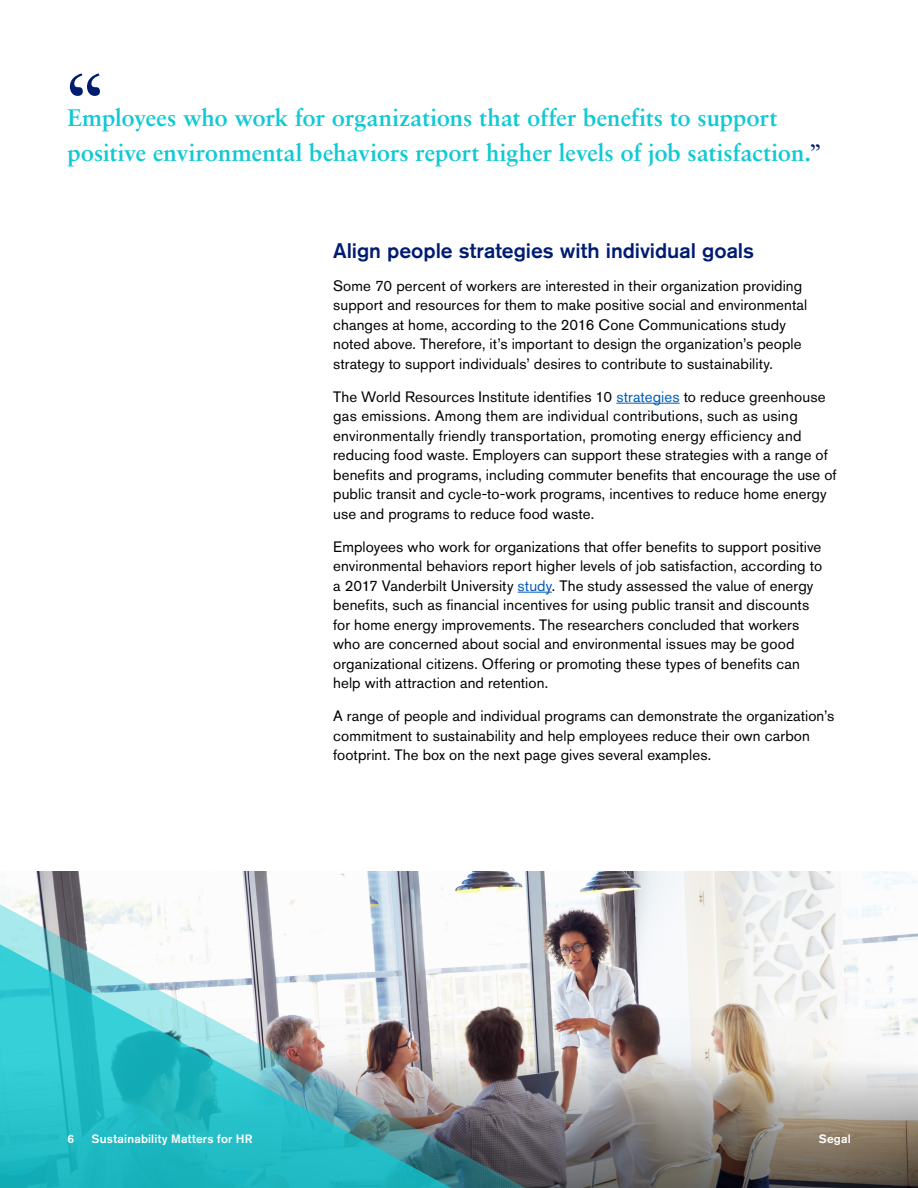
<style>
.page{position:relative;width:918px;height:1188px;background:#fff}
.page>*{position:absolute;margin:0;border:0;box-sizing:border-box;transform-origin:0 0}
.Body_10_13{font:84px "Sabon LT Std";color:#001c71}
.Body_10_13-2{font:700 24px/34.5px "Sabon LT Std";letter-spacing:-.005em;color:#12c9d3}
.H4_Head_2{font:500 21px "Akzidenz Grotesk BE";color:#001c71}
.Body_10_13-3{font:15px/19.5px "Akzidenz Grotesk BE";letter-spacing:.01em;color:#000}
.folio_page__s{font:500 12px "Akzidenz Grotesk BE";letter-spacing:.015em;color:#fff}
.s1{font-weight:400;color:#001c71}
.s2{color:#005cb9}
</style>
<div class="page">
<hr style="left:616px;top:403px;width:64px;height:1px;background:#005cb9">
<hr style="left:518px;top:592px;width:34px;height:1px;background:#005cb9">
<img style="left:525px;top:872px;width:393px;height:146px">
<img style="left:525px;top:1018px;width:393px;height:170px">
<svg style="left:451px;top:871px;width:74px;height:317px"></svg>
<img style="left:0;top:871px;width:451px;height:317px">
<p class="Body_10_13" style="left:62px;top:53px;width:48px">“</p>
<p class="Body_10_13-2" style="left:68px;top:100px;width:756px">Employees who work for organizations that offer benefits to support positive environmental behaviors report higher levels of job satisfaction.<span class="s1">”</span></p>
<h4 class="H4_Head_2" style="left:333px;top:237px;width:422px">Align people strategies with individual goals</h4>
<p class="Body_10_13-3" style="left:333px;top:276px;width:476px">Some 70 percent of workers are interested in their organization providing support and resources for them to make positive social and environmental changes at home, according to the 2016 Cone Communications study noted above. Therefore, it’s important to design the organization’s people strategy to support individuals’ desires to contribute to sustainability.</p>
<p class="Body_10_13-3" style="left:333px;top:387px;width:505px">The World Resources Institute identifies 10 <span class="s2">strategies</span> to reduce greenhouse gas emissions. Among them are individual contributions, such as using environmentally friendly transportation, promoting energy efficiency and reducing food waste. Employers can support these strategies with a range of benefits and programs, including commuter benefits that encourage the use of public transit and cycle-to-work programs, incentives to reduce home energy use and programs to reduce food waste.</p>
<p class="Body_10_13-3" style="left:333px;top:537px;width:491px">Employees who work for organizations that offer benefits to support positive environmental behaviors report higher levels of job satisfaction, according to a 2017 Vanderbilt University <span class="s2">study</span>. The study assessed the value of energy benefits, such as financial incentives for using public transit and discounts for home energy improvements. The researchers concluded that workers who are concerned about social and environmental issues may be good organizational citizens. Offering or promoting these types of benefits can help with attraction and retention.</p>
<p class="Body_10_13-3" style="left:333px;top:706px;width:503px">A range of people and individual programs can demonstrate the organization’s commitment to sustainability and help employees reduce their own carbon footprint. The box on the next page gives several examples.</p>
<p class="folio_page__s" style="left:68px;top:1131px;width:8px">6</p>
<p class="folio_page__s" style="left:92px;top:1131px;width:163px">Sustainability Matters for HR</p>
<p class="folio_page__s" style="left:819px;top:1131px;width:34px">Segal</p>
</div>
